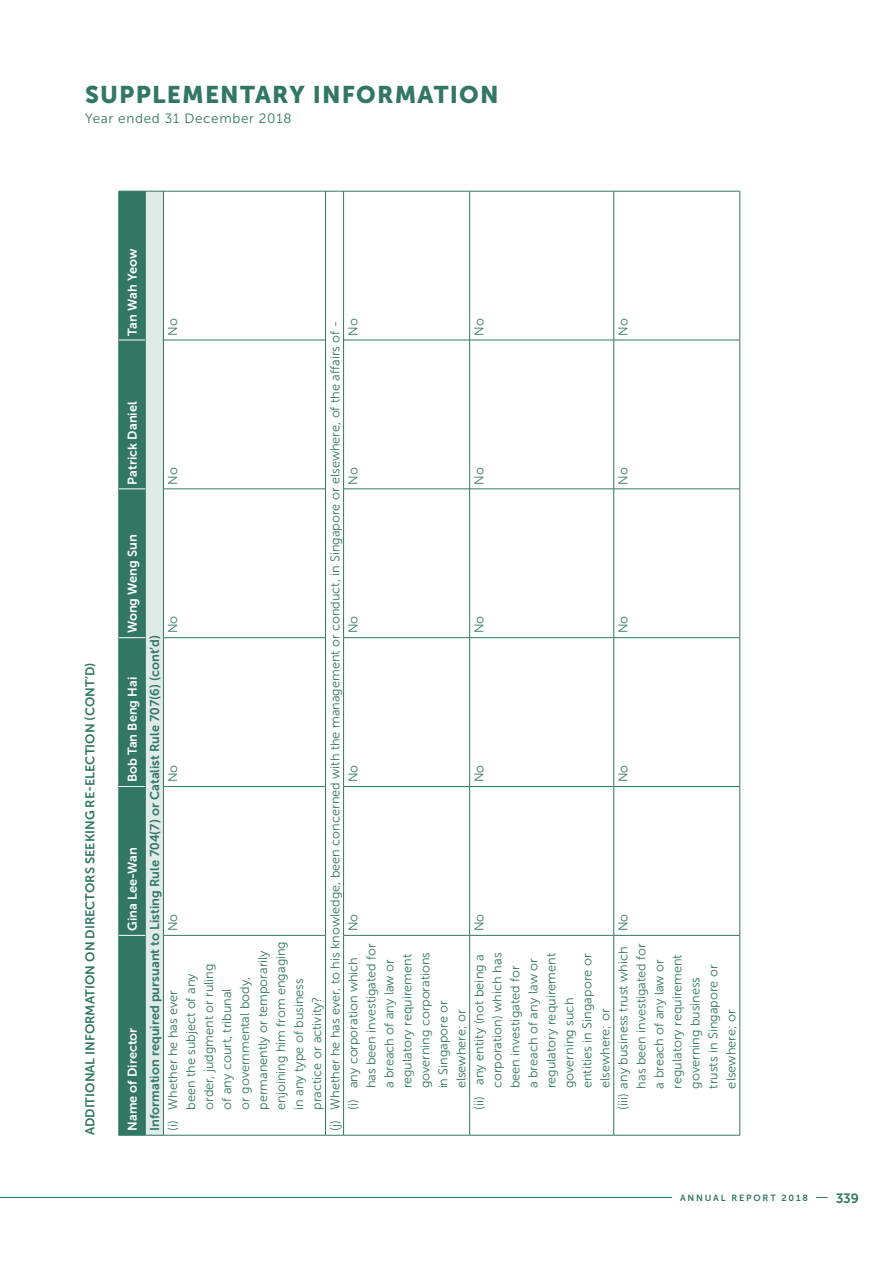
<style>
.page{position:relative;width:893px;height:1263px;background:#fff}
.page>*{position:absolute;margin:0;border:0;box-sizing:border-box;transform-origin:0 0}
.t1{font:24px "Museo Sans 900";letter-spacing:.05em;color:#317764}
.t2{font:13.5px "Museo Sans 300";letter-spacing:.05em;color:#317764}
.t3{font:13.5px "Museo Sans 700";color:#317764}
.t4{font:12.75px/18px "Museo Sans 300";color:#317764}
.t5{font:12.75px "Museo Sans 700";color:#317764}
.t6{font:12.75px "Museo Sans 700";color:#fff}
.t7{font:9px "Museo Sans 700";letter-spacing:.2em;color:#317764}
</style>
<div class="page">
<hr style="left:163px;top:935px;width:1px;height:200px;background:#317764">
<hr style="left:164px;top:1135px;width:161px;height:1px;background:#317764">
<hr style="left:163px;top:786px;width:1px;height:149px;background:#317764">
<hr style="left:164px;top:935px;width:161px;height:1px;background:#317764">
<hr style="left:163px;top:638px;width:1px;height:148px;background:#317764">
<hr style="left:164px;top:786px;width:161px;height:1px;background:#317764">
<hr style="left:163px;top:489px;width:1px;height:149px;background:#317764">
<hr style="left:164px;top:637px;width:161px;height:1px;background:#317764">
<hr style="left:163px;top:340px;width:1px;height:149px;background:#317764">
<hr style="left:164px;top:489px;width:161px;height:1px;background:#317764">
<hr style="left:163px;top:191px;width:1px;height:149px;background:#317764">
<hr style="left:164px;top:340px;width:161px;height:1px;background:#317764">
<hr style="left:164px;top:191px;width:161px;height:1px;background:#317764">
<hr style="left:325px;top:935px;width:1px;height:200px;background:#317764">
<svg style="left:326px;top:1135px;width:17px;height:1px"></svg>
<hr style="left:325px;top:786px;width:1px;height:149px;background:#317764">
<hr style="left:325px;top:638px;width:1px;height:148px;background:#317764">
<hr style="left:325px;top:489px;width:1px;height:149px;background:#317764">
<hr style="left:325px;top:340px;width:1px;height:149px;background:#317764">
<hr style="left:325px;top:191px;width:1px;height:149px;background:#317764">
<svg style="left:326px;top:191px;width:17px;height:1px"></svg>
<hr style="left:343px;top:935px;width:1px;height:200px;background:#317764">
<hr style="left:344px;top:1135px;width:125px;height:1px;background:#317764">
<hr style="left:343px;top:786px;width:1px;height:149px;background:#317764">
<hr style="left:344px;top:935px;width:125px;height:1px;background:#317764">
<hr style="left:343px;top:638px;width:1px;height:148px;background:#317764">
<hr style="left:344px;top:786px;width:125px;height:1px;background:#317764">
<hr style="left:343px;top:489px;width:1px;height:149px;background:#317764">
<hr style="left:344px;top:637px;width:125px;height:1px;background:#317764">
<hr style="left:343px;top:340px;width:1px;height:149px;background:#317764">
<hr style="left:344px;top:489px;width:125px;height:1px;background:#317764">
<hr style="left:343px;top:191px;width:1px;height:149px;background:#317764">
<hr style="left:344px;top:340px;width:125px;height:1px;background:#317764">
<hr style="left:344px;top:191px;width:125px;height:1px;background:#317764">
<hr style="left:469px;top:935px;width:1px;height:200px;background:#317764">
<hr style="left:470px;top:1135px;width:144px;height:1px;background:#317764">
<hr style="left:469px;top:786px;width:1px;height:149px;background:#317764">
<hr style="left:470px;top:935px;width:144px;height:1px;background:#317764">
<hr style="left:469px;top:638px;width:1px;height:148px;background:#317764">
<hr style="left:470px;top:786px;width:144px;height:1px;background:#317764">
<hr style="left:469px;top:489px;width:1px;height:149px;background:#317764">
<hr style="left:470px;top:637px;width:144px;height:1px;background:#317764">
<hr style="left:469px;top:340px;width:1px;height:149px;background:#317764">
<hr style="left:470px;top:489px;width:144px;height:1px;background:#317764">
<hr style="left:469px;top:191px;width:1px;height:149px;background:#317764">
<hr style="left:470px;top:340px;width:144px;height:1px;background:#317764">
<hr style="left:470px;top:191px;width:144px;height:1px;background:#317764">
<hr style="left:613px;top:935px;width:1px;height:200px;background:#317764">
<hr style="left:614px;top:1135px;width:126px;height:1px;background:#317764">
<hr style="left:613px;top:786px;width:1px;height:149px;background:#317764">
<hr style="left:614px;top:935px;width:126px;height:1px;background:#317764">
<hr style="left:613px;top:638px;width:1px;height:148px;background:#317764">
<hr style="left:614px;top:786px;width:126px;height:1px;background:#317764">
<hr style="left:613px;top:489px;width:1px;height:149px;background:#317764">
<hr style="left:614px;top:637px;width:126px;height:1px;background:#317764">
<hr style="left:613px;top:340px;width:1px;height:149px;background:#317764">
<hr style="left:614px;top:489px;width:126px;height:1px;background:#317764">
<hr style="left:613px;top:191px;width:1px;height:149px;background:#317764">
<hr style="left:614px;top:340px;width:126px;height:1px;background:#317764">
<hr style="left:614px;top:191px;width:126px;height:1px;background:#317764">
<hr style="left:740px;top:935px;width:1px;height:200px;background:#317764">
<hr style="left:740px;top:786px;width:1px;height:149px;background:#317764">
<hr style="left:740px;top:638px;width:1px;height:148px;background:#317764">
<hr style="left:740px;top:489px;width:1px;height:149px;background:#317764">
<hr style="left:740px;top:340px;width:1px;height:149px;background:#317764">
<hr style="left:740px;top:191px;width:1px;height:149px;background:#317764">
<svg style="left:119px;top:191px;width:44px;height:945px;background:#72a295"></svg>
<hr style="left:0;top:1197px;width:672px;height:1px;background:#317764">
<h1 class="t1" style="left:85px;top:81px;width:415px">SUPPLEMENTARY INFORMATION</h1>
<p class="t2" style="left:85px;top:111px;width:208px">Year ended 31 December 2018</p>
<p class="t5" style="left:83px;top:1135px;width:474px;rotate:-90deg">ADDITIONAL INFORMATION ON DIRECTORS SEEKING RE-ELECTION (CONT’D)</p>
<p class="t6" style="left:125px;top:336px;width:88px;rotate:-90deg">Tan Wah Yeow</p>
<p class="t6" style="left:125px;top:485px;width:85px;rotate:-90deg">Patrick Daniel</p>
<p class="t6" style="left:125px;top:633px;width:101px;rotate:-90deg">Wong Weng Sun</p>
<p class="t6" style="left:125px;top:782px;width:107px;rotate:-90deg">Bob Tan Beng Hai</p>
<p class="t6" style="left:125px;top:931px;width:86px;rotate:-90deg">Gina Lee-Wan</p>
<p class="t6" style="left:125px;top:1131px;width:105px;rotate:-90deg">Name of Director</p>
<p class="t4" style="left:164px;top:336px;width:19px;rotate:-90deg">No</p>
<p class="t4" style="left:326px;top:1131px;width:811px;rotate:-90deg">(j) Whether he has ever, to his knowledge, been concerned with the management or conduct, in Singapore or elsewhere, of the affairs of -</p>
<p class="t4" style="left:344px;top:336px;width:19px;rotate:-90deg">No</p>
<p class="t4" style="left:470px;top:336px;width:19px;rotate:-90deg">No</p>
<p class="t4" style="left:614px;top:336px;width:19px;rotate:-90deg">No</p>
<p class="t4" style="left:164px;top:485px;width:19px;rotate:-90deg">No</p>
<p class="t4" style="left:344px;top:485px;width:19px;rotate:-90deg">No</p>
<p class="t4" style="left:470px;top:485px;width:19px;rotate:-90deg">No</p>
<p class="t4" style="left:614px;top:485px;width:19px;rotate:-90deg">No</p>
<p class="t4" style="left:164px;top:633px;width:19px;rotate:-90deg">No</p>
<p class="t4" style="left:344px;top:633px;width:19px;rotate:-90deg">No</p>
<p class="t4" style="left:470px;top:633px;width:19px;rotate:-90deg">No</p>
<p class="t4" style="left:614px;top:633px;width:19px;rotate:-90deg">No</p>
<p class="t5" style="left:148px;top:1131px;width:497px;rotate:-90deg">Information required pursuant to Listing Rule 704(7) or Catalist Rule 707(6) (cont’d)</p>
<p class="t4" style="left:164px;top:782px;width:19px;rotate:-90deg">No</p>
<p class="t4" style="left:344px;top:782px;width:19px;rotate:-90deg">No</p>
<p class="t4" style="left:470px;top:782px;width:19px;rotate:-90deg">No</p>
<p class="t4" style="left:614px;top:782px;width:19px;rotate:-90deg">No</p>
<p class="t4" style="left:164px;top:931px;width:19px;rotate:-90deg">No</p>
<p class="t4" style="left:344px;top:931px;width:19px;rotate:-90deg">No</p>
<p class="t4" style="left:470px;top:931px;width:19px;rotate:-90deg">No</p>
<p class="t4" style="left:614px;top:931px;width:19px;rotate:-90deg">No</p>
<p class="t4" style="left:164px;top:1110px;width:170px;text-indent:-21px;rotate:-90deg">(i) Whether he has ever<br>been the subject of any order, judgment or ruling<br>of any court, tribunal<br>or governmental body, permanently or temporarily enjoining him from engaging in any type of business practice or activity?</p>
<p class="t4" style="left:362px;top:1088px;width:147px;rotate:-90deg">has been investigated for</p>
<p class="t4" style="left:614px;top:1088px;width:147px;text-indent:-21px;rotate:-90deg">(iii) any business trust which has been investigated for a breach of any law or regulatory requirement governing business trusts in Singapore or elsewhere; or</p>
<p class="t4" style="left:380px;top:1088px;width:130px;rotate:-90deg">a breach of any law or</p>
<p class="t4" style="left:398px;top:1088px;width:136px;rotate:-90deg">regulatory requirement</p>
<p class="t4" style="left:416px;top:1088px;width:138px;rotate:-90deg">governing corporations</p>
<p class="t4" style="left:470px;top:1088px;width:137px;text-indent:-21px;rotate:-90deg">(ii) any entity (not being a corporation) which has been investigated for<br>a breach of any law or regulatory requirement governing such entities in Singapore or elsewhere; or</p>
<p class="t4" style="left:344px;top:1110px;width:154px;rotate:-90deg">(i) any corporation which</p>
<p class="t4" style="left:434px;top:1088px;width:90px;rotate:-90deg">in Singapore or</p>
<p class="t4" style="left:452px;top:1088px;width:80px;rotate:-90deg">elsewhere; or</p>
<p class="t7" style="left:680px;top:1193px;width:129px">ANNUAL REPORT 2018</p>
<p class="t3" style="left:836px;top:1190px;width:25px">339</p>
</div>
